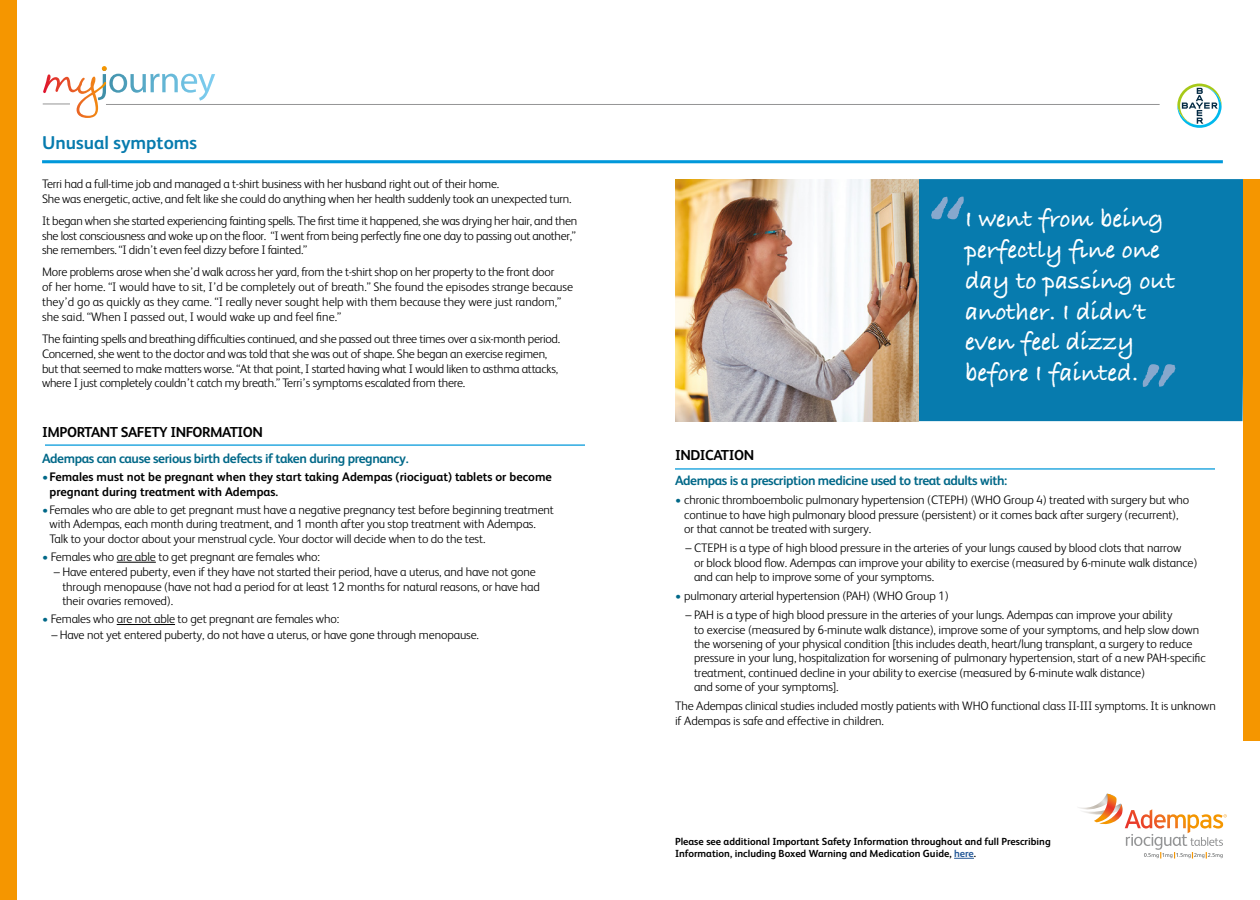
<style>
.page{position:relative;width:1260px;height:900px;background:#fff}
.page>*{position:absolute;margin:0;border:0;box-sizing:border-box;transform-origin:0 0}
.t1{font:103px "Bradley Hand ITCTT Bold";color:#87a8cd}
.t2{font:25.75px/30.9px "Bradley Hand ITCTT Bold";color:#fff}
.t3{font:700 18.5px "FS Albert";color:#077bae}
.t4{font:700 14.38px "FS Albert";letter-spacing:-.03em;color:#000}
.t5{font:700 13.38px "FS Albert";letter-spacing:-.03em;color:#006888}
.t6{font:300 12.38px/14.4px "FS Albert";letter-spacing:-.01em;color:#000}
.t7{font:700 12.38px/14.4px "FS Albert";color:#000}
.t8{font:700 10.25px/12.4px "FS Albert";color:#000}
.s1{font-weight:300;color:#006888}
.s2{color:#006888}
.s3{color:#245897}
</style>
<div class="page">
<div style="left:0;top:0;width:17px;height:900px;background:#f59600"></div>
<hr style="left:45px;top:444px;width:540px;height:2px;background:#0098da">
<hr style="left:117px;top:562px;width:39px;height:1px;background:#000">
<hr style="left:117px;top:624px;width:58px;height:1px;background:#000">
<hr style="left:42px;top:160px;width:588px;height:3px;background:#0098da">
<svg style="left:43px;top:66px;width:172px;height:52px"></svg>
<hr style="left:106px;top:104px;width:524px;height:1px;background:#949495">
<div style="left:919px;top:179px;width:324px;height:242px;background:#077bae"></div>
<img style="left:675px;top:179px;width:244px;height:242px">
<div style="left:1243px;top:179px;width:17px;height:561px;background:#f59600"></div>
<hr style="left:675px;top:468px;width:540px;height:2px;background:#0098da">
<svg style="left:954px;top:858px;width:20px;height:1px"></svg>
<svg style="left:1078px;top:794px;width:149px;height:65px"></svg>
<hr style="left:630px;top:160px;width:593px;height:3px;background:#0098da">
<svg style="left:1177px;top:84px;width:45px;height:44px"></svg>
<hr style="left:630px;top:104px;width:530px;height:1px;background:#949495">
<h3 class="t3" style="left:42px;top:130px;width:157px">Unusual symptoms</h3>
<p class="t6" style="left:42px;top:176px;width:531px;line-height:14.9px">Terri had a full-time job and managed a t-shirt business with her husband right out of their home.<br>She was energetic, active, and felt like she could do anything when her health suddenly took an unexpected turn.</p>
<p class="t6" style="left:42px;top:213px;width:537px;line-height:14.9px;text-align:justify">It began when she started experiencing fainting spells. The first time it happened, she was drying her hair, and then she lost consciousness and woke up on the floor. “I went from being perfectly fine one day to passing out another,” she remembers. “I didn’t even feel dizzy before I fainted.”</p>
<p class="t6" style="left:42px;top:264px;width:533px;line-height:14.9px">More problems arose when she’d walk across her yard, from the t-shirt shop on her property to the front door<br>of her home. “I would have to sit, I’d be completely out of breath.” She found the episodes strange because they’d go as quickly as they came. “I really never sought help with them because they were just random,” she said. “When I passed out, I would wake up and feel fine.”</p>
<p class="t6" style="left:42px;top:331px;width:520px;line-height:14.9px">The fainting spells and breathing difficulties continued, and she passed out three times over a six-month period.<br>Concerned, she went to the doctor and was told that she was out of shape. She began an exercise regimen, but that seemed to make matters worse. “At that point, I started having what I would liken to asthma attacks, where I just completely couldn’t catch my breath.” Terri’s symptoms escalated from there.</p>
<p class="t4" style="left:42px;top:422px;width:222px">IMPORTANT SAFETY INFORMATION</p>
<p class="t5" style="left:42px;top:450px;width:368px">Adempas can cause serious birth defects if taken during pregnancy.</p>
<p class="t7" style="left:50px;top:469px;width:504px;text-indent:-8px"><span class="s1">•</span> Females must not be pregnant when they start taking Adempas (riociguat) tablets or become pregnant during treatment with Adempas.</p>
<p class="t6" style="left:50px;top:502px;width:506px;text-indent:-8px"><span class="s2">•</span> Females who are able to get pregnant must have a negative pregnancy test before beginning treatment with Adempas, each month during treatment, and 1 month after you stop treatment with Adempas.<br>Talk to your doctor about your menstrual cycle. Your doctor will decide when to do the test.</p>
<p class="t6" style="left:42px;top:549px;width:280px"><span class="s2">•</span> Females who are able to get pregnant are females who:</p>
<p class="t6" style="left:62px;top:564px;width:479px;text-indent:-8px">– Have entered puberty, even if they have not started their period, have a uterus, and have not gone through menopause (have not had a period for at least 12 months for natural reasons, or have had their ovaries removed).</p>
<p class="t6" style="left:42px;top:611px;width:299px"><span class="s2">•</span> Females who are not able to get pregnant are females who:</p>
<p class="t6" style="left:51px;top:627px;width:429px">– Have not yet entered puberty, do not have a uterus, or have gone through menopause.</p>
<h1 class="t1" style="left:924px;top:149px;width:42px">“</h1>
<h2 class="t2" style="left:965px;top:202px;width:212px">I went from being perfectly fine one day to passing out another. I didn’t even feel dizzy before I fainted.</h2>
<h1 class="t1" style="left:1136px;top:315px;width:42px">”</h1>
<p class="t4" style="left:675px;top:445px;width:81px">INDICATION</p>
<p class="t5" style="left:675px;top:472px;width:334px">Adempas is a prescription medicine used to treat adults with:</p>
<p class="t6" style="left:684px;top:492px;width:507px;text-indent:-9px"><span class="s2">•</span> chronic thromboembolic pulmonary hypertension (CTEPH) (WHO Group 4) treated with surgery but who continue to have high pulmonary blood pressure (persistent) or it comes back after surgery (recurrent), or that cannot be treated with surgery.</p>
<p class="t6" style="left:694px;top:540px;width:505px;text-indent:-9px">– CTEPH is a type of high blood pressure in the arteries of your lungs caused by blood clots that narrow<br>or block blood flow. Adempas can improve your ability to exercise (measured by 6-minute walk distance) and can help to improve some of your symptoms.</p>
<p class="t6" style="left:675px;top:588px;width:275px"><span class="s2">•</span> pulmonary arterial hypertension (PAH) (WHO Group 1)</p>
<p class="t6" style="left:694px;top:607px;width:513px;text-indent:-9px">– PAH is a type of high blood pressure in the arteries of your lungs. Adempas can improve your ability<br>to exercise (measured by 6-minute walk distance), improve some of your symptoms, and help slow down the worsening of your physical condition [this includes death, heart/lung transplant, a surgery to reduce pressure in your lung, hospitalization for worsening of pulmonary hypertension, start of a new PAH-specific treatment, continued decline in your ability to exercise (measured by 6-minute walk distance)<br>and some of your symptoms].</p>
<p class="t6" style="left:675px;top:698px;width:542px">The Adempas clinical studies included mostly patients with WHO functional class II-III symptoms. It is unknown if Adempas is safe and effective in children.</p>
<p class="t8" style="left:675px;top:835px;width:377px">Please see additional Important Safety Information throughout and full Prescribing<br>Information, including Boxed Warning and Medication Guide, <span class="s3">here</span>.</p>
</div>
